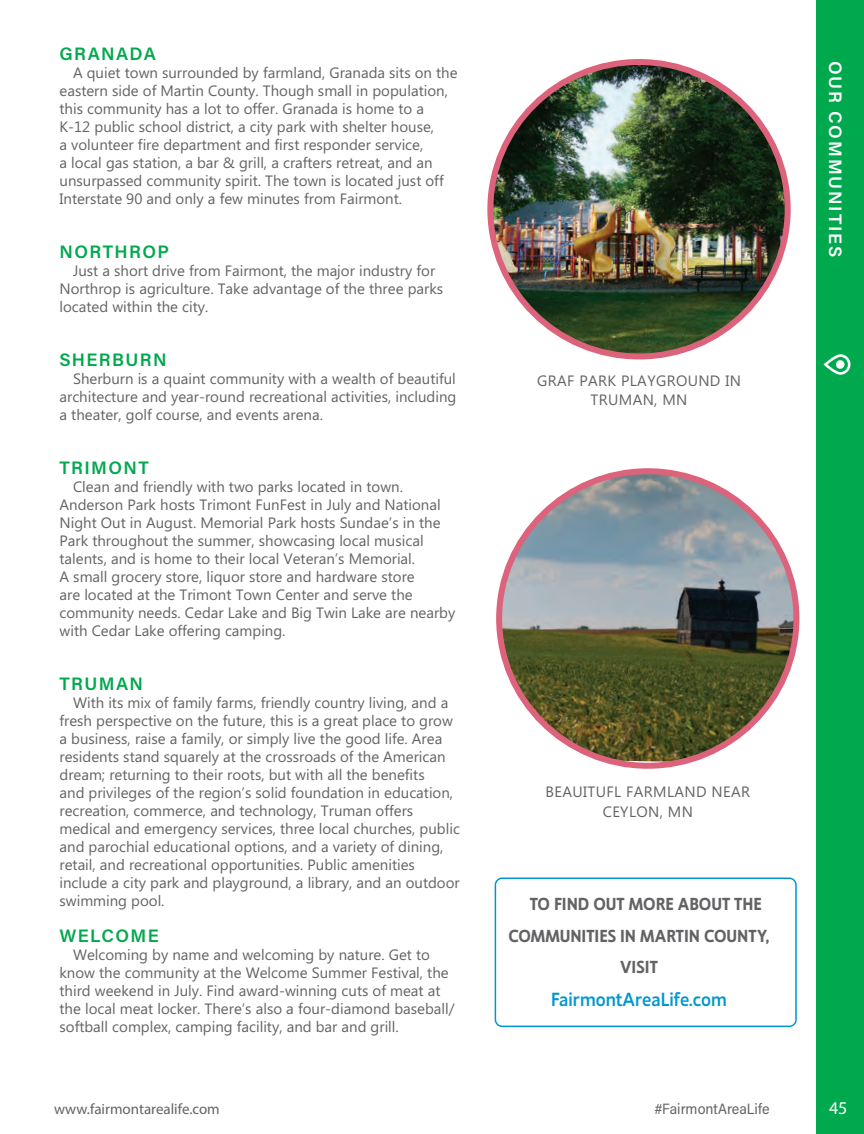
<style>
.page{position:relative;width:864px;height:1134px;background:#fff}
.page>*{position:absolute;margin:0;border:0;box-sizing:border-box;transform-origin:0 0}
.t1{font:600 18px "Acumin Pro";letter-spacing:.075em;color:#00a84e}
.t2{font:18px "Ligurino Rg";color:#0097ce}
.t3{font:600 18px "Acumin Pro";letter-spacing:.105em;color:#fff}
.t4{font:18px "Myriad Pro";color:#fff}
.t5{font:700 16.5px "Ligurino Rg";color:#636366}
.t6{font:15px/18px "Microsoft Phags Pa";color:#636366}
.t7{font:15px/19.5px "Microsoft Phags Pa";letter-spacing:.025em;color:#636366;text-align:center}
.t8{font:15px "Myriad Pro";color:#636366}
.t9{font:15px "Acumin Pro Semi Cond";color:#636366}
</style>
<div class="page">
<div style="left:817px;top:0;width:47px;height:1134px;background:#00a84e"></div>
<svg style="left:824px;top:354px;width:27px;height:21px"></svg>
<img style="left:491px;top:62px;width:296px;height:291px">
<div style="left:495px;top:878px;width:302px;height:149px;border:2px solid #0097ce;border-radius:7px"></div>
<img style="left:499px;top:471px;width:297px;height:291px">
<p class="t1" style="left:60px;top:42px;width:98px">GRANADA</p>
<p class="t6" style="left:60px;top:63px;width:400px;text-indent:14px">A quiet town surrounded by farmland, Granada sits on the eastern side of Martin County. Though small in population, this community has a lot to offer. Granada is home to a K-12 public school district, a city park with shelter house,<br>a volunteer fire department and first responder service,<br>a local gas station, a bar &amp; grill, a crafters retreat, and an unsurpassed community spirit. The town is located just off Interstate 90 and only a few minutes from Fairmont.</p>
<p class="t1" style="left:60px;top:240px;width:111px">NORTHROP</p>
<p class="t6" style="left:60px;top:261px;width:385px;text-indent:14px">Just a short drive from Fairmont, the major industry for<br>Northrop is agriculture. Take advantage of the three parks located within the city.</p>
<p class="t1" style="left:60px;top:348px;width:109px">SHERBURN</p>
<p class="t6" style="left:60px;top:369px;width:398px;text-align:justify;text-indent:14px">Sherburn is a quaint community with a wealth of beautiful architecture and year-round recreational activities, including a theater, golf course, and events arena.</p>
<p class="t1" style="left:60px;top:456px;width:91px">TRIMONT</p>
<p class="t6" style="left:60px;top:477px;width:397px;text-indent:14px">Clean and friendly with two parks located in town.<br>Anderson Park hosts Trimont FunFest in July and National Night Out in August. Memorial Park hosts Sundae’s in the Park throughout the summer, showcasing local musical talents, and is home to their local Veteran’s Memorial.<br>A small grocery store, liquor store and hardware store<br>are located at the Trimont Town Center and serve the community needs. Cedar Lake and Big Twin Lake are nearby with Cedar Lake offering camping.</p>
<p class="t1" style="left:60px;top:672px;width:85px">TRUMAN</p>
<p class="t6" style="left:60px;top:693px;width:402px;text-indent:14px">With its mix of family farms, friendly country living, and a fresh perspective on the future, this is a great place to grow a business, raise a family, or simply live the good life. Area residents stand squarely at the crossroads of the American dream; returning to their roots, but with all the benefits<br>and privileges of the region’s solid foundation in education, recreation, commerce, and technology, Truman offers medical and emergency services, three local churches, public and parochial educational options, and a variety of dining, retail, and recreational opportunities. Public amenities include a city park and playground, a library, and an outdoor swimming pool.</p>
<p class="t1" style="left:60px;top:924px;width:101px">WELCOME</p>
<p class="t6" style="left:60px;top:945px;width:397px;text-indent:14px">Welcoming by name and welcoming by nature. Get to know the community at the Welcome Summer Festival, the third weekend in July. Find award-winning cuts of meat at the local meat locker. There’s also a four-diamond baseball/ softball complex, camping facility, and bar and grill.</p>
<p class="t7" style="left:537px;top:370px;width:205px">GRAF PARK PLAYGROUND IN<br>TRUMAN, MN</p>
<p class="t7" style="left:546px;top:781px;width:206px">BEAUITUFL FARMLAND NEAR<br>CEYLON, MN</p>
<p class="t5" style="left:530px;top:891px;width:234px">TO FIND OUT MORE ABOUT THE</p>
<p class="t5" style="left:508px;top:922px;width:263px">COMMUNITIES IN MARTIN COUNTY,</p>
<p class="t5" style="left:620px;top:954px;width:39px">VISIT</p>
<p class="t2" style="left:551px;top:985px;width:177px">FairmontAreaLife.com</p>
<p class="t8" style="left:54px;top:1099px;width:167px">www.fairmontarealife.com</p>
<p class="t9" style="left:655px;top:1098px;width:116px">#FairmontAreaLife</p>
<p class="t3" style="left:848px;top:61px;width:198px;rotate:90deg">OUR COMMUNITIES</p>
<p class="t4" style="left:829px;top:1097px;width:20px">45</p>
</div>
